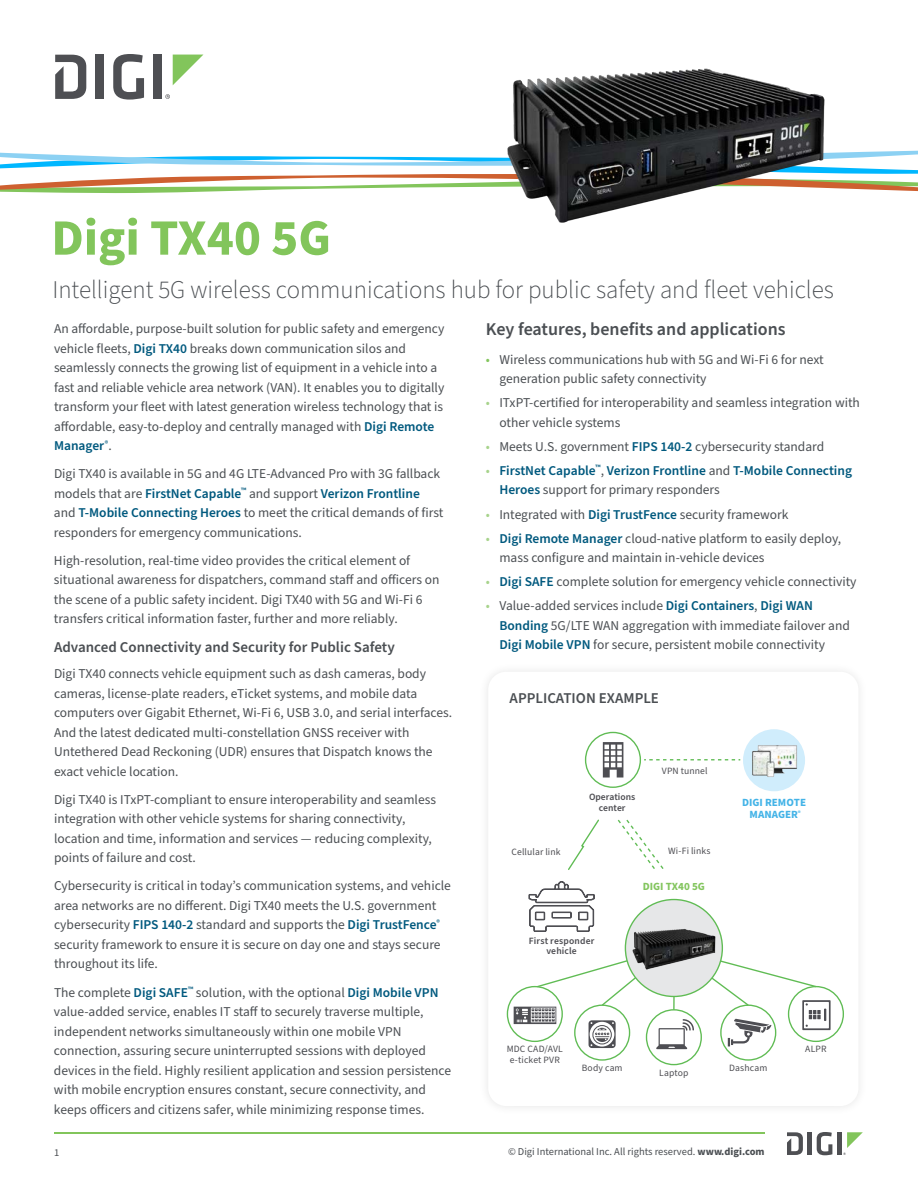
<style>
.page{position:relative;width:918px;height:1188px;background:#fff}
.page>*{position:absolute;margin:0;border:0;box-sizing:border-box;transform-origin:0 0}
.Headline_NEW{font:700 51px "Source Sans Pro";color:#82c55b}
.Intro_NEW{font:300 25.5px "Source Sans Pro";color:#4b4f53}
.Subhead_1_NEW{font:600 18px "Source Sans Pro";color:#4b4f53}
.Body_Copy{font:600 15px "Source Sans Pro";color:#4b4f53}
.Body_Copy_NEW{font:600 15px "Source Sans Pro";color:#4b4f53}
.Body_Copy-2{font:13.5px/19.5px "Source Sans Pro";color:#4b4f53}
.Bullets_NEW{font:13.5px/19.5px "Source Sans Pro";color:#4b4f53}
.Bullets_NEW-2{font:600 13.5px/19.5px "Source Sans Pro";color:#00597e}
.t1{font:700 10.95px/12.5px "Source Sans Pro";color:#43b3e7;text-align:center}
.t2{font:700 10.95px "Source Sans Pro";color:#83c55e}
.t3{font:10.5px "Source Sans Pro";color:#4b4f53}
.t4{font:9.6px "Source Sans Pro";letter-spacing:.015em;color:#4e4e53}
.t5{font:600 9.6px/10.9px "Source Sans Pro";letter-spacing:.01em;color:#4e4e53;text-align:center}
.t6{font:700 7.95px "Source Sans Pro";color:#a8d48b}
.s1{font-weight:600;color:#00597e}
.s2{color:#82c55b}
.s3{color:#a7d38b}
.s4{font-weight:400;color:#a7d38b}
.s5{font-weight:400;color:#4b4f53}
.s6{font-weight:700}
</style>
<div class="page">
<hr style="left:54px;top:1132px;width:711px;height:2px;background:#82c55b">
<hr style="left:808px;top:1132px;width:4px;height:23px;background:#4e4f53">
<svg style="left:817px;top:1132px;width:15px;height:23px"></svg>
<hr style="left:837px;top:1132px;width:4px;height:23px;background:#4e4f53">
<svg style="left:787px;top:1132px;width:16px;height:23px"></svg>
<svg style="left:843px;top:1132px;width:20px;height:23px"></svg>
<div style="left:96px;top:55px;width:8px;height:44px;background:#4e4f53"></div>
<svg style="left:113px;top:54px;width:31px;height:46px"></svg>
<div style="left:153px;top:55px;width:9px;height:44px;background:#4e4f53"></div>
<svg style="left:173px;top:55px;width:30px;height:30px"></svg>
<svg style="left:55px;top:55px;width:31px;height:44px"></svg>
<svg style="left:165px;top:94px;width:5px;height:5px"></svg>
<svg style="left:0;top:150px;width:918px;height:44px"></svg>
<svg style="left:506px;top:731px;width:338px;height:335px"></svg>
<svg style="left:746px;top:732px;width:56px;height:56px"></svg>
<svg style="left:644px;top:759px;width:96px;height:1px"></svg>
<div style="left:625px;top:900px;width:97px;height:96px;background:#e6e7e8;border-radius:50%"></div>
<div style="left:585px;top:732px;width:56px;height:56px;border:1px solid #60bc54;border-radius:50%"></div>
<div style="left:743px;top:729px;width:62px;height:62px;background:#d0edfc;border-radius:50%"></div>
<img style="left:752px;top:745px;width:45px;height:32px">
<svg style="left:603px;top:742px;width:20px;height:36px"></svg>
<svg style="left:514px;top:946px;width:317px;height:103px"></svg>
<svg style="left:567px;top:818px;width:33px;height:53px"></svg>
<svg style="left:616px;top:818px;width:50px;height:54px"></svg>
<img style="left:628px;top:924px;width:92px;height:51px">
<svg style="left:529px;top:881px;width:66px;height:51px"></svg>
<img style="left:487px;top:68px;width:357px;height:155px">
<p class="Headline_NEW" style="left:51px;top:203px;width:281px">Digi TX40 5G</p>
<p class="Intro_NEW" style="left:52px;top:272px;width:783px">Intelligent 5G wireless communications hub for public safety and fleet vehicles</p>
<p class="Body_Copy-2" style="left:54px;top:319px;width:392px">An affordable, purpose-built solution for public safety and emergency vehicle fleets, <span class="s1">Digi TX40</span> breaks down communication silos and seamlessly connects the growing list of equipment in a vehicle into a fast and reliable vehicle area network (VAN). It enables you to digitally transform your fleet with latest generation wireless technology that is affordable, easy-to-deploy and centrally managed with <span class="s1">Digi Remote Manager</span><sup>®</sup>.</p>
<p class="Body_Copy-2" style="left:54px;top:465px;width:391px">Digi TX40 is available in 5G and 4G LTE-Advanced Pro with 3G fallback models that are <span class="s1">FirstNet Capable</span><sup>™</sup> and support <span class="s1">Verizon Frontline </span>and <span class="s1">T-Mobile Connecting Heroes</span> to meet the critical demands of first responders for emergency communications.</p>
<p class="Body_Copy-2" style="left:54px;top:551px;width:387px">High-resolution, real-time video provides the critical element of situational awareness for dispatchers, command staff and officers on the scene of a public safety incident. Digi TX40 with 5G and Wi-Fi 6 transfers critical information faster, further and more reliably.</p>
<p class="Body_Copy" style="left:54px;top:637px;width:342px">Advanced Connectivity and Security for Public Safety</p>
<p class="Body_Copy-2" style="left:54px;top:665px;width:400px">Digi TX40 connects vehicle equipment such as dash cameras, body cameras, license-plate readers, eTicket systems, and mobile data computers over Gigabit Ethernet, Wi-Fi 6, USB 3.0, and serial interfaces.<br>And the latest dedicated multi-constellation GNSS receiver with Untethered Dead Reckoning (UDR) ensures that Dispatch knows the exact vehicle location.</p>
<p class="Body_Copy-2" style="left:54px;top:790px;width:384px">Digi TX40 is ITxPT-compliant to ensure interoperability and seamless integration with other vehicle systems for sharing connectivity, location and time, information and services — reducing complexity, points of failure and cost.</p>
<p class="Body_Copy-2" style="left:54px;top:877px;width:398px">Cybersecurity is critical in today’s communication systems, and vehicle area networks are no different. Digi TX40 meets the U.S. government cybersecurity <span class="s1">FIPS 140-2</span> standard and supports the <span class="s1">Digi TrustFence</span><sup>® </sup>security framework to ensure it is secure on day one and stays secure throughout its life.</p>
<p class="Body_Copy-2" style="left:54px;top:983px;width:399px">The complete <span class="s1">Digi SAFE</span><sup>™</sup> solution, with the optional <span class="s1">Digi Mobile VPN </span>value-added service, enables IT staff to securely traverse multiple, independent networks simultaneously within one mobile VPN connection, assuring secure uninterrupted sessions with deployed devices in the field. Highly resilient application and session persistence with mobile encryption ensures constant, secure connectivity, and keeps officers and citizens safer, while minimizing response times.</p>
<p class="Subhead_1_NEW" style="left:486px;top:317px;width:301px">Key features, benefits and applications</p>
<p class="Bullets_NEW" style="left:499px;top:350px;width:326px;text-indent:-14px"><span class="s2">•</span> Wireless communications hub with 5G and Wi-Fi 6 for next generation public safety connectivity</p>
<p class="Bullets_NEW" style="left:499px;top:393px;width:362px;text-indent:-14px"><span class="s3">•</span> ITxPT-certified for interoperability and seamless integration with other vehicle systems</p>
<p class="Bullets_NEW" style="left:486px;top:437px;width:340px"><span class="s3">•</span> Meets U.S. government <span class="s1">FIPS 140-2</span> cybersecurity standard</p>
<p class="Bullets_NEW-2" style="left:499px;top:461px;width:354px;text-indent:-13px"><span class="s4">•</span> FirstNet Capable<sup>™</sup><span class="s5">,</span> Verizon Frontline <span class="s5">and</span> T-Mobile Connecting<br>Heroes <span class="s5">support for primary responders</span></p>
<p class="Bullets_NEW" style="left:486px;top:505px;width:304px"><span class="s3">•</span> Integrated with <span class="s1">Digi TrustFence</span> security framework</p>
<p class="Bullets_NEW" style="left:499px;top:529px;width:343px;text-indent:-14px"><span class="s3">•</span> <span class="s1">Digi Remote Manager</span> cloud-native platform to easily deploy, mass configure and maintain in-vehicle devices</p>
<p class="Bullets_NEW" style="left:486px;top:572px;width:372px"><span class="s3">•</span> <span class="s1">Digi SAFE</span> complete solution for emergency vehicle connectivity</p>
<p class="Bullets_NEW" style="left:499px;top:597px;width:352px;text-indent:-14px"><span class="s3">•</span> Value-added services include <span class="s1">Digi Containers</span>, <span class="s1">Digi WAN<br>Bonding</span> 5G/LTE WAN aggregation with immediate failover and<br><span class="s1">Digi Mobile VPN</span> for secure, persistent mobile connectivity</p>
<p class="t6" style="left:157px;top:401px;width:5px">®</p>
<p class="Body_Copy_NEW" style="left:510px;top:688px;width:151px">APPLICATION EXAMPLE</p>
<p class="t4" style="left:662px;top:765px;width:47px">VPN tunnel</p>
<p class="t5" style="left:589px;top:792px;width:48px">Operations center</p>
<p class="t1" style="left:742px;top:796px;width:66px">DIGI REMOTE<br>MANAGER<sup>®</sup></p>
<p class="t4" style="left:512px;top:845px;width:51px">Cellular link</p>
<p class="t4" style="left:668px;top:844px;width:44px">Wi-Fi links</p>
<p class="t2" style="left:643px;top:879px;width:64px">DIGI TX40 5G</p>
<p class="t5" style="left:529px;top:936px;width:67px;line-height:9.6px">First responder vehicle</p>
<p class="t4" style="left:507px;top:1042px;width:58px">MDC CAD/AVL</p>
<p class="t4" style="left:805px;top:1042px;width:23px">ALPR</p>
<p class="t4" style="left:510px;top:1053px;width:52px">e-ticket PVR</p>
<p class="t4" style="left:582px;top:1062px;width:42px">Body cam</p>
<p class="t4" style="left:729px;top:1062px;width:40px">Dashcam</p>
<p class="t4" style="left:659px;top:1066px;width:31px">Laptop</p>
<p class="t3" style="left:54px;top:1145px;width:7px">1</p>
<p class="t3" style="left:508px;top:1144px;width:258px">© Digi International Inc. All rights reserved. <span class="s6">www.digi.com</span></p>
</div>
